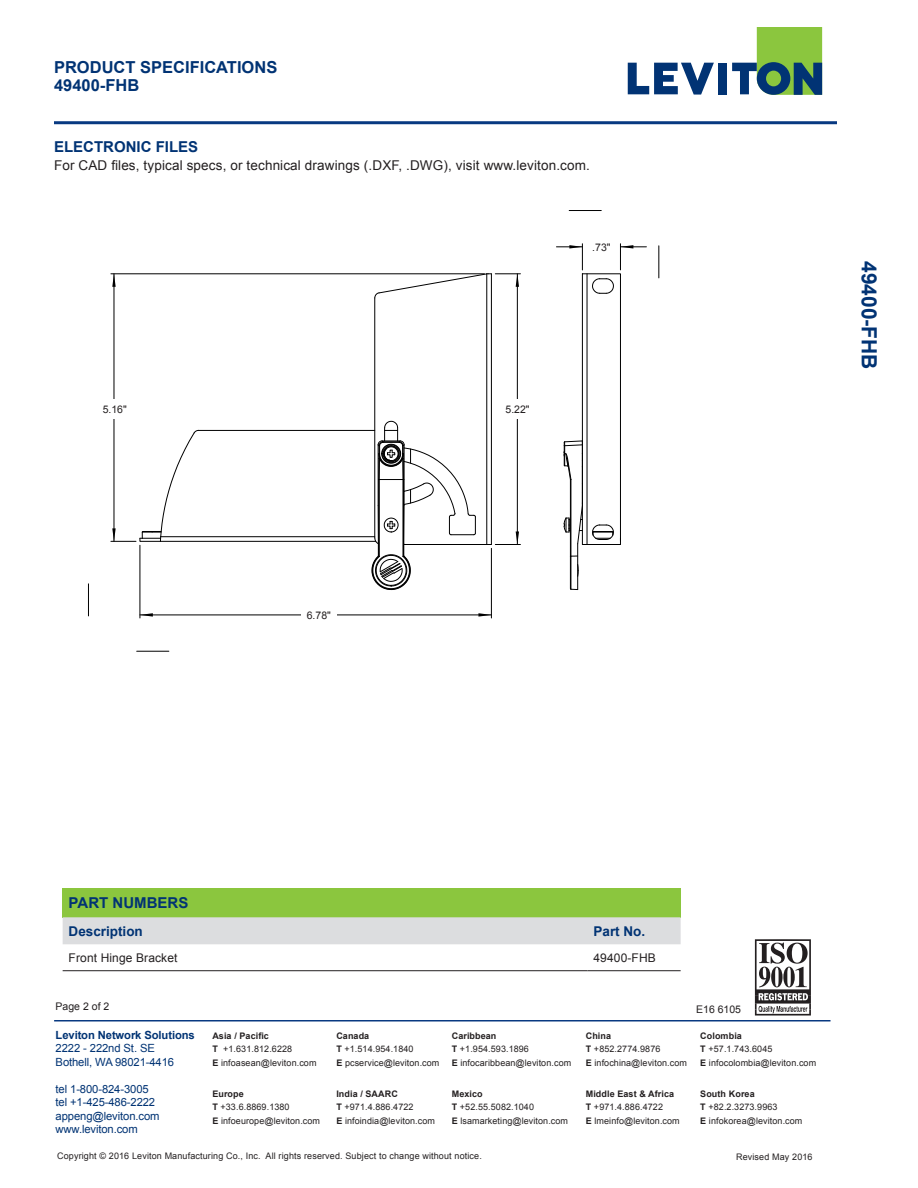
<style>
.page{position:relative;width:918px;height:1188px;background:#fff}
.page>*{position:absolute;margin:0;border:0;box-sizing:border-box;transform-origin:0 0}
.t1{font:700 21px "Arial";color:#013374}
.t2{font:700 16.5px "Arial";color:#013374}
.Subheads{font:700 15px "Arial";color:#013374}
.Body{font:13.5px "Arial";letter-spacing:.01em;color:#231f20}
.t3{font:700 13.5px "Arial";color:#013374}
.Part_Chart_Descripti{font:12px "Arial";letter-spacing:.01em;color:#231f20}
.t4{font:11.25px/13.5px "Arial";letter-spacing:-.01em;color:#013374}
.Body-2{font:10.5px "Arial";color:#231f20}
.t5{font:9px/13.5px "Arial";letter-spacing:.01em;color:#231f20}
.t6{font:700 9px "Arial";letter-spacing:.01em;color:#231f20}
.s1{font-weight:700}
</style>
<div class="page">
<svg style="left:755px;top:939px;width:56px;height:77px"></svg>
<hr style="left:54px;top:121px;width:783px;height:3px;background:#083981">
<svg style="left:628px;top:63px;width:86px;height:32px"></svg>
<div style="left:718px;top:63px;width:9px;height:31px;background:#013374"></div>
<svg style="left:732px;top:27px;width:90px;height:68px"></svg>
<hr style="left:54px;top:1020px;width:777px;height:2px;background:#083981">
<div style="left:63px;top:888px;width:618px;height:29px;background:#8bc63e"></div>
<div style="left:63px;top:917px;width:618px;height:27px;background:#dcdddf"></div>
<hr style="left:63px;top:970px;width:525px;height:1px;background:#231f20">
<hr style="left:588px;top:970px;width:93px;height:1px;background:#231f20">
<hr style="left:88px;top:584px;width:1px;height:32px;background:#000">
<hr style="left:137px;top:651px;width:32px;height:1px;background:#000">
<hr style="left:569px;top:210px;width:32px;height:1px;background:#000">
<hr style="left:659px;top:246px;width:1px;height:32px;background:#000">
<hr style="left:517px;top:415px;width:1px;height:130px;background:#000">
<hr style="left:517px;top:274px;width:1px;height:129px;background:#000">
<hr style="left:114px;top:274px;width:1px;height:128px;background:#000">
<hr style="left:114px;top:413px;width:1px;height:128px;background:#000">
<hr style="left:111px;top:274px;width:373px;height:1px;background:#000">
<svg style="left:112px;top:274px;width:4px;height:13px"></svg>
<hr style="left:327px;top:615px;width:164px;height:1px;background:#000">
<hr style="left:140px;top:615px;width:164px;height:1px;background:#000">
<hr style="left:491px;top:548px;width:1px;height:70px;background:#000">
<hr style="left:140px;top:545px;width:1px;height:73px;background:#000">
<svg style="left:140px;top:613px;width:13px;height:4px"></svg>
<svg style="left:478px;top:613px;width:13px;height:4px"></svg>
<svg style="left:488px;top:531px;width:32px;height:14px"></svg>
<hr style="left:491px;top:274px;width:1px;height:271px;background:#000">
<hr style="left:487px;top:274px;width:1px;height:271px;background:#000">
<hr style="left:404px;top:544px;width:83px;height:1px;background:#000">
<hr style="left:374px;top:298px;width:1px;height:240px;background:#000">
<svg style="left:374px;top:273px;width:146px;height:26px"></svg>
<hr style="left:161px;top:536px;width:214px;height:1px;background:#000">
<hr style="left:160px;top:541px;width:216px;height:1px;background:#000">
<svg style="left:371px;top:421px;width:105px;height:169px"></svg>
<hr style="left:199px;top:430px;width:176px;height:1px;background:#000">
<svg style="left:111px;top:430px;width:88px;height:112px"></svg>
<hr style="left:577px;top:544px;width:1px;height:46px;background:#000">
<hr style="left:571px;top:479px;width:1px;height:110px;background:#000">
<hr style="left:570px;top:556px;width:1px;height:33px;background:#000">
<hr style="left:570px;top:480px;width:1px;height:76px;background:#000">
<svg style="left:577px;top:564px;width:2px;height:13px"></svg>
<svg style="left:570px;top:588px;width:8px;height:2px"></svg>
<svg style="left:556px;top:243px;width:90px;height:302px"></svg>
<div style="left:301px;top:605px;width:35px;height:20px;background:#fff"></div>
<div style="left:97px;top:399px;width:35px;height:19px;background:#fff"></div>
<div style="left:587px;top:236px;width:29px;height:24px;background:#fff"></div>
<div style="left:500px;top:399px;width:35px;height:19px;background:#fff"></div>
<p class="t2" style="left:54px;top:56px;width:225px">PRODUCT SPECIFICATIONS</p>
<p class="t2" style="left:54px;top:74px;width:87px">49400-FHB</p>
<p class="Subheads" style="left:54px;top:137px;width:146px">ELECTRONIC FILES</p>
<p class="Body" style="left:54px;top:156px;width:537px">For CAD files, typical specs, or technical drawings (.DXF, .DWG), visit www.leviton.com.</p>
<p class="Body-2" style="left:103px;top:402px;width:26px">5.16"</p>
<p class="Body-2" style="left:307px;top:608px;width:26px">6.78"</p>
<p class="Body-2" style="left:506px;top:402px;width:26px">5.22"</p>
<p class="Body-2" style="left:592px;top:241px;width:20px">.73"</p>
<p class="t1" style="left:883px;top:261px;width:110px;rotate:90deg">49400-FHB</p>
<p class="Subheads" style="left:69px;top:893px;width:121px">PART NUMBERS</p>
<p class="t3" style="left:69px;top:922px;width:76px">Description</p>
<p class="t3" style="left:594px;top:922px;width:53px">Part No.</p>
<p class="Part_Chart_Descripti" style="left:69px;top:950px;width:110px">Front Hinge Bracket</p>
<p class="Part_Chart_Descripti" style="left:594px;top:950px;width:64px">49400-FHB</p>
<p class="Body-2" style="left:56px;top:999px;width:55px">Page 2 of 2</p>
<p class="Body-2" style="left:696px;top:1003px;width:46px">E16 6105</p>
<p class="t4" style="left:56px;top:1028px;width:141px"><span class="s1">Leviton Network Solutions<br></span>2222 - 222nd St. SE<br>Bothell, WA 98021-4416</p>
<p class="t4" style="left:56px;top:1082px;width:95px">tel 1-800-824-3005</p>
<p class="t4" style="left:56px;top:1096px;width:101px">tel +1-425-486-2222</p>
<p class="t4" style="left:56px;top:1109px;width:105px">appeng@leviton.com</p>
<p class="t4" style="left:56px;top:1123px;width:84px">www.leviton.com</p>
<p class="t5" style="left:212px;top:1029px;width:106px"><span class="s1">Asia / Pacific<br>T</span> +1.631.812.6228<br><span class="s1">E</span> infoasean@leviton.com</p>
<p class="t5" style="left:336px;top:1029px;width:105px"><span class="s1">Canada<br>T</span> +1.514.954.1840<br><span class="s1">E</span> pcservice@leviton.com</p>
<p class="t5" style="left:452px;top:1029px;width:121px"><span class="s1">Caribbean<br>T</span> +1.954.593.1896<br><span class="s1">E</span> infocaribbean@leviton.com</p>
<p class="t6" style="left:586px;top:1029px;width:27px">China</p>
<p class="t6" style="left:700px;top:1029px;width:43px">Colombia</p>
<p class="t5" style="left:700px;top:1042px;width:117px"><span class="s1">T</span> +57.1.743.6045<br><span class="s1">E</span> infocolombia@leviton.com</p>
<p class="t5" style="left:586px;top:1042px;width:103px"><span class="s1">T</span> +852.2774.9876<br><span class="s1">E</span> infochina@leviton.com</p>
<p class="t5" style="left:452px;top:1087px;width:118px"><span class="s1">Mexico<br>T</span> +52.55.5082.1040<br><span class="s1">E</span> lsamarketing@leviton.com</p>
<p class="t5" style="left:586px;top:1087px;width:95px"><span class="s1">Middle East &amp; Africa<br>T</span> +971.4.886.4722<br><span class="s1">E</span> lmeinfo@leviton.com</p>
<p class="t5" style="left:700px;top:1087px;width:104px"><span class="s1">South Korea<br>T</span> +82.2.3273.9963<br><span class="s1">E</span> infokorea@leviton.com</p>
<p class="t5" style="left:57px;top:1149px;width:426px">Copyright © 2016 Leviton Manufacturing Co., Inc. All rights reserved. Subject to change without notice.</p>
<p class="t5" style="left:736px;top:1150px;width:78px">Revised May 2016</p>
<p class="t5" style="left:212px;top:1087px;width:109px"><span class="s1">Europe<br>T</span> +33.6.8869.1380<br><span class="s1">E</span> infoeurope@leviton.com</p>
<p class="t6" style="left:336px;top:1088px;width:63px">India / SAARC</p>
<p class="t5" style="left:336px;top:1101px;width:100px"><span class="s1">T</span> +971.4.886.4722<br><span class="s1">E</span> infoindia@leviton.com</p>
</div>
